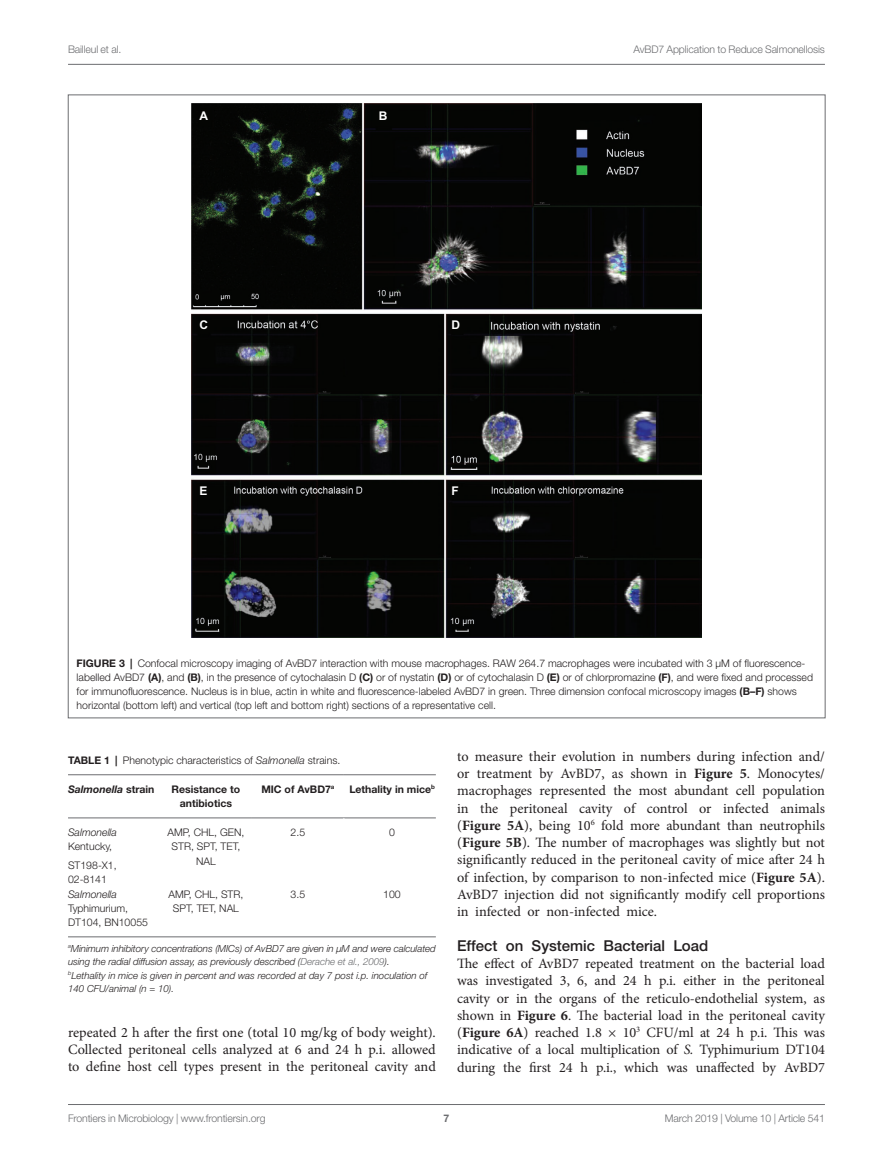
<style>
.page{position:relative;width:893px;height:1170px;background:#fff}
.page>*{position:absolute;margin:0;border:0;box-sizing:border-box;transform-origin:0 0}
.HEAD_3{font:500 15px "Helvetica Neue LT Std";color:#231f20}
.TEXT_FLUSH{font:14.25px/17.2px "Minion Pro";letter-spacing:-.005em;color:#231f20;text-align:justify}
.t1{font:700 12px "Arial";color:#fff}
.FIG_LEG{font:300 10.5px/14.2px "Helvetica Neue LT Std";color:#231f20}
.t2{font:300 10.5px "Helvetica Neue LT Std";letter-spacing:-.015em;color:#6c6d70}
.TB_CH{font:300 10.5px/14.2px "Helvetica Neue LT Std";color:#231f20}
.TT{font:300 10.5px "Helvetica Neue LT Std";color:#231f20}
.TB_CH-2{font:700 10.5px/14.2px "Helvetica Neue LT Std";color:#231f20;text-align:center}
.TB_CH-3{font:italic 300 10.5px/14.2px "Helvetica Neue LT Std";color:#231f20}
.TB_CH-4{font:italic 700 10.5px "Helvetica Neue LT Std";color:#231f20}
.t3{font:700 10.5px "Helvetica Neue LT Std";color:#6c6d70}
.TB_CH-5{font:italic 300 9.75px/13.5px "Helvetica Neue LT Std";letter-spacing:-.005em;color:#231f20}
.TFN_Continued{font:italic 300 9.75px/13.5px "Helvetica Neue LT Std";color:#231f20}
.s1{font-weight:700}
.s2{font-style:italic}
.s3{font-style:normal}
.s4{color:#6c6d70}
</style>
<div class="page">
<hr style="left:68px;top:64px;width:757px;height:1px;background:#6c6d70">
<hr style="left:68px;top:1104px;width:757px;height:1px;background:#6c6d70">
<img style="left:192px;top:103px;width:510px;height:534px">
<hr style="left:68px;top:936px;width:368px;height:1px;background:#6c6d70">
<hr style="left:160px;top:774px;width:92px;height:1px;background:#6c6d70">
<hr style="left:160px;top:817px;width:92px;height:1px;background:#6c6d70">
<hr style="left:252px;top:774px;width:92px;height:1px;background:#6c6d70">
<hr style="left:252px;top:817px;width:92px;height:1px;background:#6c6d70">
<hr style="left:344px;top:774px;width:92px;height:1px;background:#6c6d70">
<hr style="left:344px;top:817px;width:92px;height:1px;background:#6c6d70">
<hr style="left:68px;top:774px;width:92px;height:1px;background:#6c6d70">
<hr style="left:68px;top:817px;width:92px;height:1px;background:#6c6d70">
<p class="t2" style="left:68px;top:42px;width:55px">Bailleul et al.</p>
<p class="t2" style="left:633px;top:42px;width:193px">AvBD7 Application to Reduce Salmonellosis</p>
<p class="t1" style="left:199px;top:107px;width:10px">A</p>
<p class="t1" style="left:379px;top:107px;width:10px">B</p>
<p class="t1" style="left:199px;top:317px;width:10px">C</p>
<p class="t1" style="left:451px;top:317px;width:10px">D</p>
<p class="t1" style="left:199px;top:483px;width:10px">E</p>
<p class="t1" style="left:451px;top:483px;width:9px">F</p>
<p class="FIG_LEG" style="left:77px;top:655px;width:738px"><span class="s1">FIGURE 3 |</span> Confocal microscopy imaging of AvBD7 interaction with mouse macrophages. RAW 264.7 macrophages were incubated with 3 μM of fluorescence&shy;labelled AvBD7 <span class="s1">(A)</span>, and <span class="s1">(B)</span>, in the presence of cytochalasin D <span class="s1">(C)</span> or of nystatin <span class="s1">(D)</span> or of cytochalasin D <span class="s1">(E)</span> or of chlorpromazine <span class="s1">(F)</span>, and were fixed and processed for immunofluorescence. Nucleus is in blue, actin in white and fluorescence-labeled AvBD7 in green. Three dimension confocal microscopy images <span class="s1">(B–F)</span> shows horizontal (bottom left) and vertical (top left and bottom right) sections of a representative cell.</p>
<p class="TT" style="left:68px;top:753px;width:274px"><span class="s1">TABLE 1 |</span> Phenotypic characteristics of <span class="s2">Salmonella</span> strains.</p>
<p class="TB_CH-4" style="left:68px;top:782px;width:88px">Salmonella <span class="s3">strain</span></p>
<p class="TB_CH-2" style="left:172px;top:781px;width:70px">Resistance to antibiotics</p>
<p class="TB_CH-2" style="left:261px;top:781px;width:75px">MIC of AvBD7<sup>a</sup></p>
<p class="TB_CH-2" style="left:349px;top:781px;width:87px">Lethality in mice<sup>b</sup></p>
<p class="TB_CH-3" style="left:68px;top:825px;width:51px">Salmonella<br><span class="s3">Kentucky,</span></p>
<p class="TB_CH" style="left:68px;top:858px;width:50px">ST198-X1,<br>02-8141</p>
<p class="TB_CH" style="left:168px;top:825px;width:78px;text-align:center">AMP, CHL, GEN,<br>STR, SPT, TET,<br>NAL</p>
<p class="TB_CH" style="left:291px;top:825px;width:16px">2.5</p>
<p class="TB_CH" style="left:389px;top:825px;width:7px">0</p>
<p class="TB_CH" style="left:68px;top:886px;width:81px"><span class="s2">Salmonella<br></span>Typhimurium,<br>DT104, BN10055</p>
<p class="TB_CH" style="left:169px;top:886px;width:76px;text-align:center">AMP, CHL, STR,<br>SPT, TET, NAL</p>
<p class="TB_CH" style="left:291px;top:886px;width:16px">3.5</p>
<p class="TB_CH" style="left:383px;top:886px;width:19px">100</p>
<p class="TB_CH-5" style="left:68px;top:941px;width:369px"><sup>a</sup>Minimum inhibitory concentrations (MICs) of AvBD7 are given in μM and were calculated using the radial diffusion assay, as previously described (<span class="s4">Derache et al., 2009</span>).</p>
<p class="TFN_Continued" style="left:68px;top:968px;width:361px"><sup>b</sup>Lethality in mice is given in percent and was recorded at day 7 post i.p. inoculation of<br>140 CFU/animal (n = 10).</p>
<p class="TEXT_FLUSH" style="left:68px;top:1023px;width:369px">repeated 2 h after the first one (total 10 mg/kg of body weight).<br>Collected peritoneal cells analyzed at 6 and 24 h p.i. allowed to define host cell types present in the peritoneal cavity and</p>
<p class="TEXT_FLUSH" style="left:457px;top:747px;width:369px">to measure their evolution in numbers during infection and/ or treatment by AvBD7, as shown in <span class="s1">Figure 5</span>. Monocytes/ macrophages represented the most abundant cell population in the peritoneal cavity of control or infected animals (<span class="s1">Figure 5A</span>), being 10<sup>6</sup> fold more abundant than neutrophils (<span class="s1">Figure 5B</span>). The number of macrophages was slightly but not significantly reduced in the peritoneal cavity of mice after 24 h of infection, by comparison to non-infected mice (<span class="s1">Figure 5A</span>).<br>AvBD7 injection did not significantly modify cell proportions in infected or non-infected mice.</p>
<p class="HEAD_3" style="left:457px;top:936px;width:253px">Effect on Systemic Bacterial Load</p>
<p class="TEXT_FLUSH" style="left:457px;top:954px;width:369px">The effect of AvBD7 repeated treatment on the bacterial load was investigated 3, 6, and 24 h p.i. either in the peritoneal cavity or in the organs of the reticulo-endothelial system, as shown in <span class="s1">Figure 6</span>. The bacterial load in the peritoneal cavity (<span class="s1">Figure 6A</span>) reached 1.8 × 10<sup>3</sup> CFU/ml at 24 h p.i. This was indicative of a local multiplication of <span class="s2">S.</span> Typhimurium DT104 during the first 24 h p.i., which was unaffected by AvBD7</p>
<p class="t2" style="left:68px;top:1111px;width:199px">Frontiers in Microbiology | www.frontiersin.org</p>
<p class="t3" style="left:444px;top:1111px;width:7px">7</p>
<p class="t2" style="left:665px;top:1111px;width:161px">March 2019 | Volume 10 | Article 541</p>
</div>
